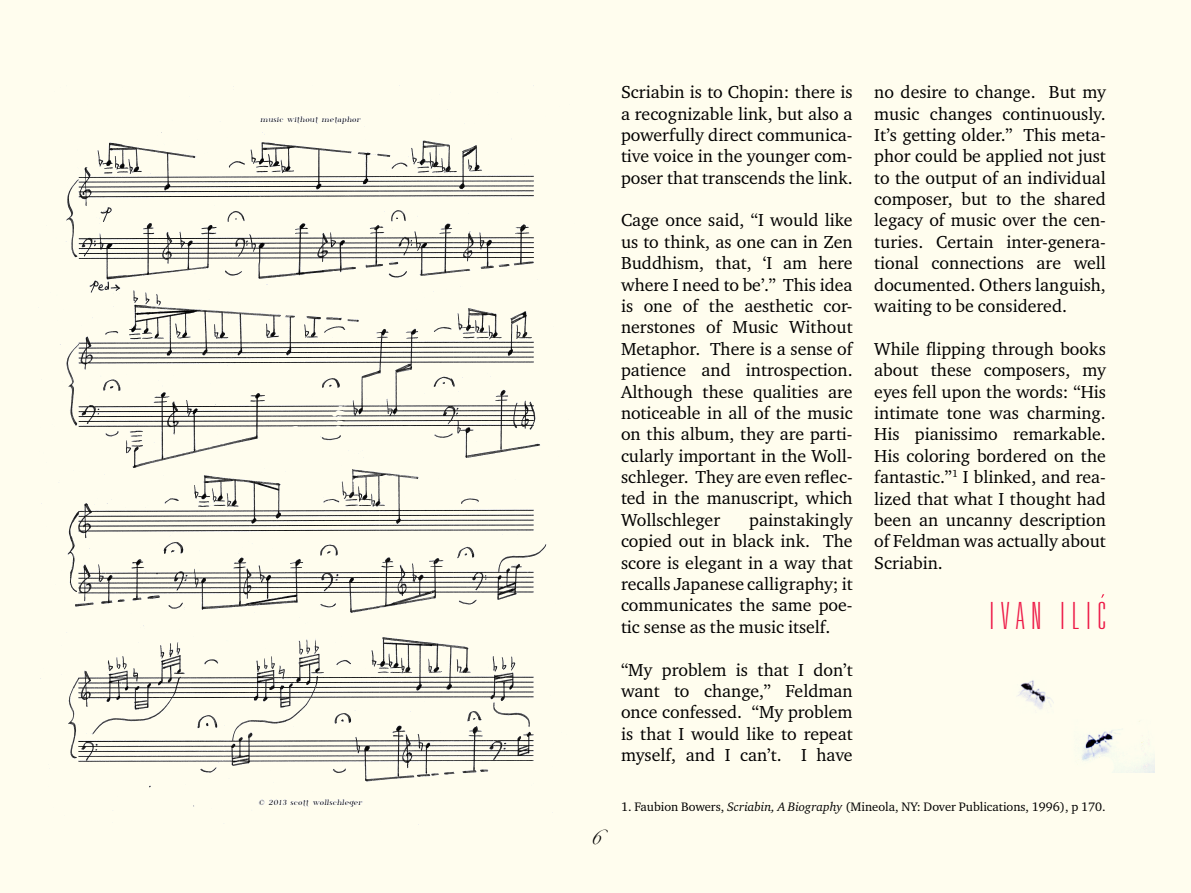
<style>
.page{position:relative;width:1191px;height:893px;background:#fffdee}
.page>*{position:absolute;margin:0;border:0;box-sizing:border-box;transform-origin:0 0}
.t1{font:100 ultra-condensed 37.5px "Univers";letter-spacing:.2em;color:#ed1846}
.t2{font:21px "Snell Roundhand";color:#000}
.t3{font:17.85px/21.5px "Charter ITC Pro";color:#000;text-align:justify}
.t4{font:12.6px "Charter ITC Pro";color:#000}
.t5{font:8.1px "Phosphorus";color:#000}
.s1{font-style:italic}
</style>
<div class="page">
<img style="left:40px;top:85px;width:513px;height:740px">
<img style="left:1081px;top:721px;width:73px;height:52px">
<img style="left:1018px;top:680px;width:36px;height:29px">
<p class="t5" style="left:260px;top:116px;width:102px">music without metaphor</p>
<p class="t5" style="left:258px;top:798px;width:105px">© 2013 scott wollschleger</p>
<p class="t3" style="left:621px;top:81px;width:233px">Scriabin is to Chopin: there is a recognizable link, but also a powerfully direct communica&shy;tive voice in the younger com&shy;poser that transcends the link.</p>
<p class="t3" style="left:621px;top:209px;width:233px">Cage once said, “I would like us to think, as one can in Zen Buddhism, that, ‘I am here where I need to be’.” This idea is one of the aesthetic cor&shy;nerstones of Music Without Metaphor. There is a sense of patience and introspection.<br>Although these qualities are noticeable in all of the music on this album, they are parti&shy;cularly important in the Woll&shy;schleger. They are even reflec&shy;ted in the manuscript, which Wollschleger</p>
<p class="t3" style="left:621px;top:509px;width:233px;text-indent:128px">painstakingly copied out in black ink. The score is elegant in a way that recalls Japanese calligraphy; it communicates the same poe&shy;tic sense as the music itself.</p>
<p class="t3" style="left:621px;top:658px;width:233px">“My problem is that I don’t want to change,” Feldman once confessed. “My problem is that I would like to repeat myself, and I can’t. I have</p>
<p class="t3" style="left:874px;top:81px;width:233px">no desire to change. But my music changes continuously.<br>It’s getting older.” This meta&shy;phor could be applied not just to the output of an individual composer, but to the shared legacy of music over the cen&shy;turies. Certain inter-genera&shy;tional connections are well documented. Others languish, waiting to be considered.</p>
<p class="t3" style="left:874px;top:338px;width:233px">While flipping through books about these composers, my eyes fell upon the words: “His intimate tone was charming.<br>His pianissimo remarkable.<br>His coloring bordered on the fantastic.”<sup>1</sup> I blinked, and rea&shy;lized that what I thought had been an uncanny description of Feldman was actually about Scriabin.</p>
<h1 class="t1" style="left:989px;top:597px;width:116px">IVAN ILIC</h1>
<p class="t2" style="left:590px;top:825px;width:12px">6</p>
<p class="t4" style="left:621px;top:799px;width:486px">1. Faubion Bowers, <span class="s1">Scriabin, A Biography</span> (Mineola, NY: Dover Publications, 1996), p 170.</p>
</div>
